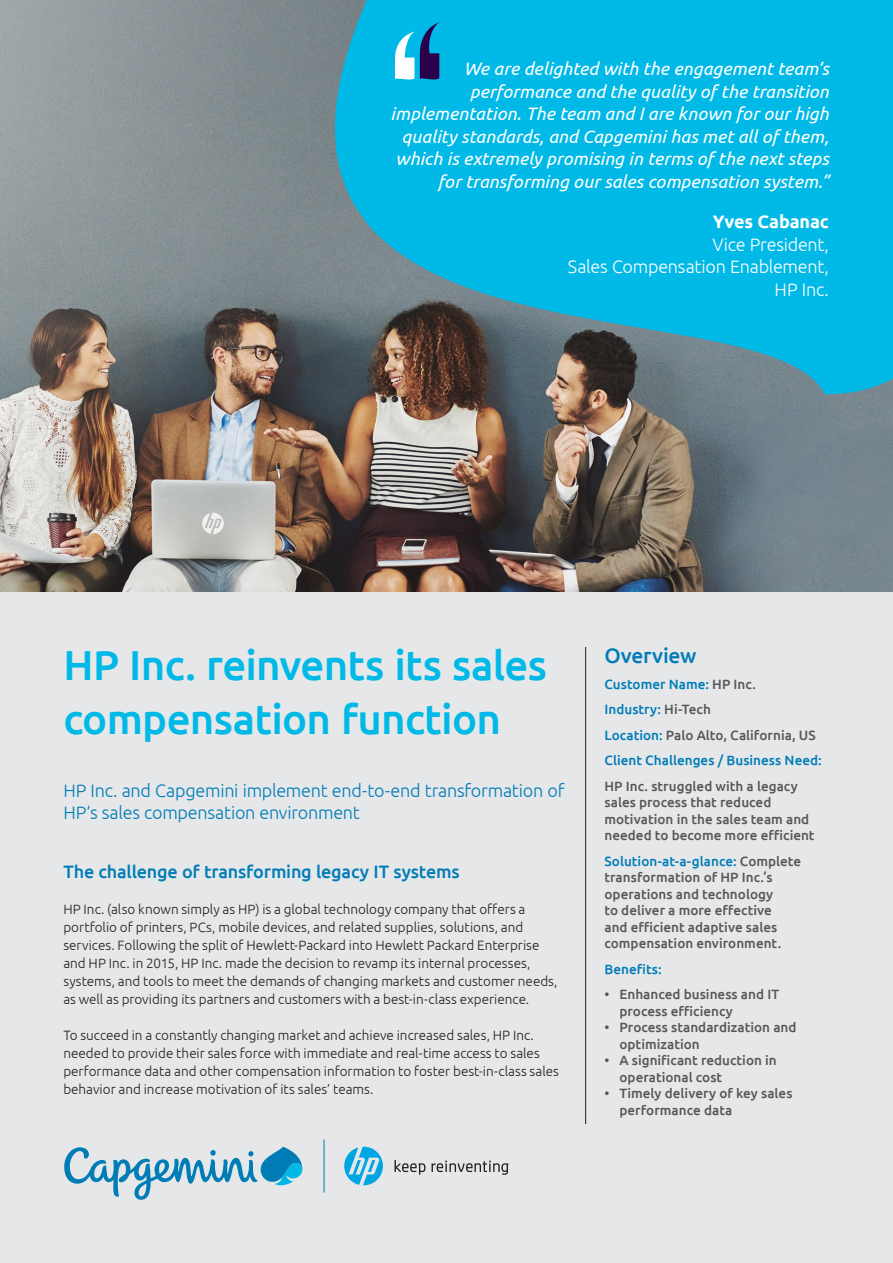
<style>
.page{position:relative;width:893px;height:1263px;background:#e6e7e9}
.page>*{position:absolute;margin:0;border:0;box-sizing:border-box;transform-origin:0 0}
.t1{font:500 42px/54px "Ubuntu";letter-spacing:-.015em;color:#00b9e7}
.t2{font:500 21px "Ubuntu";letter-spacing:-.015em;color:#007cb6}
.t3{font:italic 18px/22.5px "Ubuntu";letter-spacing:.005em;color:#fff;text-align:right}
.t4{font:300 18px/22.5px "Ubuntu";letter-spacing:-.015em;color:#007cb6}
.t5{font:300 18px/22.5px "Ubuntu";letter-spacing:-.015em;color:#fff;text-align:right}
.t6{font:500 18px "Ubuntu";letter-spacing:-.01em;color:#007cb6}
.t7{font:700 18px "Ubuntu";letter-spacing:-.01em;color:#fff}
.t8{font:300 13.5px/18px "Ubuntu";color:#231f20}
.t9{font:500 13.5px/16.5px "Ubuntu";color:#57585a}
.t10{font:500 13.5px/25.5px "Ubuntu";color:#007cb6}
.s1{color:#57585a}
.s2{color:#007cb6}
</style>
<div class="page">
<img style="left:0;top:0;width:893px;height:592px">
<svg style="left:62px;top:0;width:831px;height:420px"></svg>
<svg style="left:395px;top:22px;width:45px;height:58px"></svg>
<hr style="left:585px;top:647px;width:1px;height:477px;background:#231f20">
<svg style="left:64px;top:1147px;width:238px;height:53px"></svg>
<hr style="left:324px;top:1139px;width:1px;height:53px;background:#007cb6">
<svg style="left:344px;top:1147px;width:39px;height:38px"></svg>
<svg style="left:394px;top:1160px;width:32px;height:15px"></svg>
<svg style="left:432px;top:1160px;width:76px;height:15px"></svg>
<p class="t3" style="left:391px;top:57px;width:440px">We are delighted with the engagement team’s performance and the quality of the transition implementation. The team and I are known for our high quality standards, and Capgemini has met all of them, which is extremely promising in terms of the next steps for transforming our sales compensation system.”</p>
<h3 class="t7" style="left:713px;top:211px;width:117px">Yves Cabanac</h3>
<h3 class="t5" style="left:568px;top:233px;width:262px">Vice President,<br>Sales Compensation Enablement,<br>HP Inc.</h3>
<h1 class="t1" style="left:63px;top:636px;width:485px">HP Inc. reinvents its sales compensation function</h1>
<h3 class="t4" style="left:63px;top:779px;width:503px">HP Inc. and Capgemini implement end-to-end transformation of<br>HP’s sales compensation environment</h3>
<h3 class="t6" style="left:63px;top:861px;width:398px">The challenge of transforming legacy IT systems</h3>
<p class="t8" style="left:63px;top:900px;width:496px">HP Inc. (also known simply as HP) is a global technology company that offers a portfolio of printers, PCs, mobile devices, and related supplies, solutions, and services. Following the split of Hewlett-Packard into Hewlett Packard Enterprise and HP Inc. in 2015, HP Inc. made the decision to revamp its internal processes, systems, and tools to meet the demands of changing markets and customer needs, as well as providing its partners and customers with a best-in-class experience.</p>
<p class="t8" style="left:63px;top:1026px;width:497px">To succeed in a constantly changing market and achieve increased sales, HP Inc. needed to provide their sales force with immediate and real-time access to sales performance data and other compensation information to foster best-in-class sales behavior and increase motivation of its sales’ teams.</p>
<h2 class="t2" style="left:604px;top:642px;width:93px">Overview</h2>
<p class="t10" style="left:604px;top:671px;width:219px">Customer Name: <span class="s1">HP Inc.<br></span>Industry: <span class="s1">Hi-Tech<br></span>Location: <span class="s1">Palo Alto, California, US<br></span>Client Challenges / Business Need:</p>
<p class="t9" style="left:604px;top:777px;width:212px">HP Inc. struggled with a legacy sales process that reduced motivation in the sales team and needed to become more efficient</p>
<p class="t9" style="left:604px;top:852px;width:198px"><span class="s2">Solution-at-a-glance:</span> Complete transformation of HP Inc.’s operations and technology<br>to deliver a more effective<br>and efficient adaptive sales compensation environment.</p>
<p class="t10" style="left:604px;top:956px;width:59px">Benefits:</p>
<p class="t9" style="left:619px;top:986px;width:161px;text-indent:-15px">• Enhanced business and IT process efficiency</p>
<p class="t9" style="left:619px;top:1019px;width:179px;text-indent:-15px">• Process standardization and optimization</p>
<p class="t9" style="left:619px;top:1052px;width:159px;text-indent:-15px">• A significant reduction in operational cost</p>
<p class="t9" style="left:619px;top:1085px;width:175px;text-indent:-15px">• Timely delivery of key sales performance data</p>
</div>
